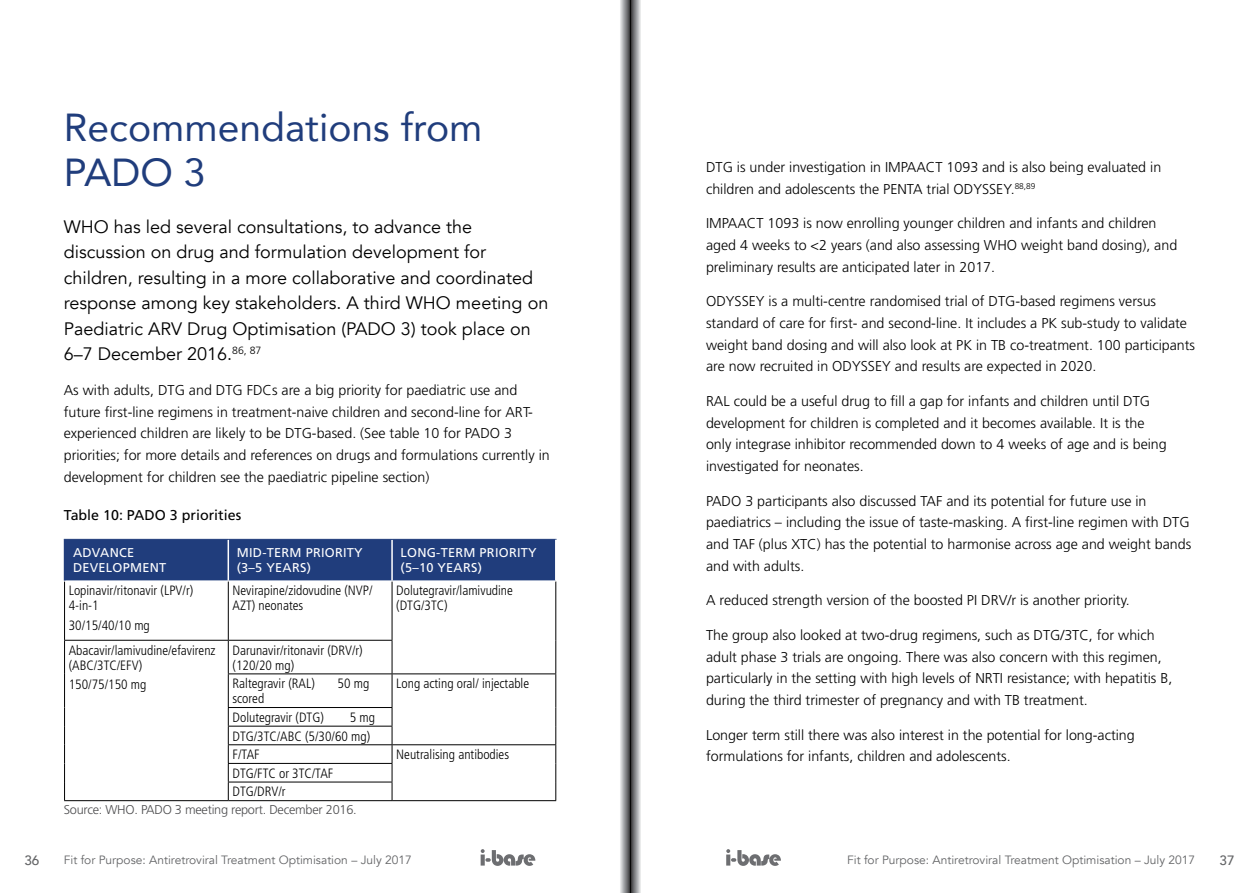
<style>
.page{position:relative;width:1259px;height:893px;background:#fff}
.page>*{position:absolute;margin:0;border:0;box-sizing:border-box;transform-origin:0 0}
.t1{font:39px/45px "Avenir";color:#203d7c}
.t2{font:18px/25.5px "Avenir";color:#000}
.t3{font:300 14.25px/21.8px "Frutiger LT Std";color:#000}
.t4{font:14.25px "Frutiger LT Std";color:#000}
.t5{font:300 condensed 13.5px/15px "Frutiger LT Std";color:#000}
.t6{font:500 13.5px "Avenir";color:#636466}
.t7{font:12.75px/15px "Frutiger LT Std";letter-spacing:.02em;color:#fff}
.t8{font:300 12.75px "Frutiger LT Std";letter-spacing:-.02em;color:#4d4d4f}
.t9{font:12px "Avenir";color:#636466}
</style>
<div class="page">
<div style="left:65px;top:540px;width:490px;height:40px;background:#203d7c"></div>
<hr style="left:227px;top:540px;width:2px;height:40px;background:#fff">
<hr style="left:391px;top:540px;width:2px;height:40px;background:#fff">
<hr style="left:228px;top:581px;width:1px;height:59px;background:#000">
<hr style="left:392px;top:581px;width:1px;height:59px;background:#000">
<hr style="left:64px;top:640px;width:164px;height:1px;background:#000">
<hr style="left:228px;top:640px;width:164px;height:1px;background:#000">
<hr style="left:228px;top:641px;width:1px;height:32px;background:#000">
<hr style="left:392px;top:641px;width:1px;height:32px;background:#000">
<hr style="left:228px;top:673px;width:164px;height:1px;background:#000">
<hr style="left:228px;top:674px;width:1px;height:33px;background:#000">
<hr style="left:392px;top:673px;width:164px;height:1px;background:#000">
<hr style="left:392px;top:674px;width:1px;height:33px;background:#000">
<hr style="left:228px;top:707px;width:164px;height:1px;background:#000">
<hr style="left:228px;top:726px;width:164px;height:1px;background:#000">
<hr style="left:228px;top:744px;width:164px;height:1px;background:#000">
<hr style="left:392px;top:744px;width:164px;height:1px;background:#000">
<hr style="left:228px;top:763px;width:164px;height:1px;background:#000">
<hr style="left:228px;top:782px;width:164px;height:1px;background:#000">
<svg style="left:228px;top:708px;width:1px;height:92px"></svg>
<svg style="left:392px;top:708px;width:1px;height:92px"></svg>
<hr style="left:64px;top:581px;width:1px;height:59px;background:#000">
<hr style="left:555px;top:581px;width:1px;height:59px;background:#000">
<hr style="left:64px;top:641px;width:1px;height:33px;background:#000">
<hr style="left:555px;top:640px;width:1px;height:33px;background:#000">
<hr style="left:64px;top:674px;width:1px;height:33px;background:#000">
<hr style="left:555px;top:674px;width:1px;height:33px;background:#000">
<svg style="left:64px;top:707px;width:1px;height:93px"></svg>
<svg style="left:555px;top:707px;width:1px;height:93px"></svg>
<hr style="left:64px;top:800px;width:164px;height:1px;background:#000">
<hr style="left:228px;top:800px;width:164px;height:1px;background:#000">
<hr style="left:392px;top:800px;width:164px;height:1px;background:#000">
<hr style="left:64px;top:539px;width:164px;height:1px;background:#203d7c">
<hr style="left:228px;top:539px;width:164px;height:1px;background:#203d7c">
<hr style="left:392px;top:539px;width:164px;height:1px;background:#203d7c">
<hr style="left:64px;top:540px;width:1px;height:40px;background:#203d7c">
<svg style="left:480px;top:849px;width:55px;height:17px"></svg>
<svg style="left:726px;top:849px;width:55px;height:17px"></svg>
<svg style="left:620px;top:0;width:21px;height:893px"></svg>
<h1 class="t1" style="left:64px;top:104px;width:420px">Recommendations from<br>PADO 3</h1>
<p class="t2" style="left:64px;top:214px;width:486px">WHO has led several consultations, to advance the discussion on drug and formulation development for children, resulting in a more collaborative and coordinated response among key stakeholders. A third WHO meeting on Paediatric ARV Drug Optimisation (PADO 3) took place on 6–7 December 2016.<sup>86,</sup> <sup>87</sup></p>
<p class="t3" style="left:64px;top:379px;width:487px">As with adults, DTG and DTG FDCs are a big priority for paediatric use and future first-line regimens in treatment-naive children and second-line for ART&shy;experienced children are likely to be DTG-based. (See table 10 for PADO 3 priorities; for more details and references on drugs and formulations currently in development for children see the paediatric pipeline section)</p>
<p class="t4" style="left:64px;top:507px;width:179px">Table 10: PADO 3 priorities</p>
<p class="t7" style="left:73px;top:546px;width:95px">ADVANCE<br>DEVELOPMENT</p>
<p class="t7" style="left:237px;top:546px;width:127px">MID-TERM PRIORITY (3–5 YEARS)</p>
<p class="t7" style="left:400px;top:546px;width:138px">LONG-TERM PRIORITY (5–10 YEARS)</p>
<p class="t5" style="left:69px;top:583px;width:126px">Lopinavir/ritonavir (LPV/r)<br>4-in-1</p>
<p class="t5" style="left:69px;top:618px;width:83px">30/15/40/10 mg</p>
<p class="t5" style="left:232px;top:583px;width:142px">Nevirapine/zidovudine (NVP/<br>AZT) neonates</p>
<p class="t5" style="left:396px;top:583px;width:118px">Dolutegravir/lamivudine (DTG/3TC)</p>
<p class="t5" style="left:69px;top:643px;width:148px">Abacavir/lamivudine/efavirenz (ABC/3TC/EFV)</p>
<p class="t5" style="left:69px;top:677px;width:79px">150/75/150 mg</p>
<p class="t5" style="left:232px;top:643px;width:132px">Darunavir/ritonavir (DRV/r) (120/20 mg)</p>
<p class="t5" style="left:232px;top:676px;width:84px">Raltegravir (RAL)</p>
<p class="t5" style="left:337px;top:676px;width:33px">50 mg</p>
<p class="t5" style="left:232px;top:691px;width:33px">scored</p>
<p class="t5" style="left:232px;top:710px;width:93px">Dolutegravir (DTG)</p>
<p class="t5" style="left:232px;top:708px;width:144px;line-height:18.6px;text-indent:117px">5 mg<br>DTG/3TC/ABC (5/30/60 mg)<br>F/TAF</p>
<p class="t5" style="left:232px;top:764px;width:102px;line-height:18.6px">DTG/FTC or 3TC/TAF<br>DTG/DRV/r</p>
<p class="t8" style="left:64px;top:803px;width:292px">Source: WHO. PADO 3 meeting report. December 2016.</p>
<p class="t5" style="left:396px;top:676px;width:134px">Long acting oral/ injectable</p>
<p class="t5" style="left:396px;top:747px;width:114px">Neutralising antibodies</p>
<p class="t3" style="left:706px;top:156px;width:457px">DTG is under investigation in IMPAACT 1093 and is also being evaluated in children and adolescents the PENTA trial ODYSSEY. <sup>88,89</sup></p>
<p class="t3" style="left:706px;top:213px;width:473px">IMPAACT 1093 is now enrolling younger children and infants and children aged 4 weeks to &lt;2 years (and also assessing WHO weight band dosing), and preliminary results are anticipated later in 2017.</p>
<p class="t3" style="left:706px;top:291px;width:490px">ODYSSEY is a multi-centre randomised trial of DTG-based regimens versus standard of care for first- and second-line. It includes a PK sub-study to validate weight band dosing and will also look at PK in TB co-treatment. 100 participants are now recruited in ODYSSEY and results are expected in 2020.</p>
<p class="t3" style="left:706px;top:390px;width:462px">RAL could be a useful drug to fill a gap for infants and children until DTG development for children is completed and it becomes available. It is the only integrase inhibitor recommended down to 4 weeks of age and is being investigated for neonates.</p>
<p class="t3" style="left:706px;top:490px;width:486px">PADO 3 participants also discussed TAF and its potential for future use in paediatrics – including the issue of taste-masking. A first-line regimen with DTG and TAF (plus XTC) has the potential to harmonise across age and weight bands and with adults.</p>
<p class="t3" style="left:706px;top:590px;width:422px">A reduced strength version of the boosted PI DRV/r is another priority.</p>
<p class="t3" style="left:706px;top:624px;width:468px">The group also looked at two-drug regimens, such as DTG/3TC, for which adult phase 3 trials are ongoing. There was also concern with this regimen, particularly in the setting with high levels of NRTI resistance; with hepatitis B, during the third trimester of pregnancy and with TB treatment.</p>
<p class="t3" style="left:706px;top:724px;width:430px">Longer term still there was also interest in the potential for long-acting formulations for infants, children and adolescents.</p>
<p class="t6" style="left:24px;top:849px;width:17px">36</p>
<p class="t9" style="left:64px;top:853px;width:349px">Fit for Purpose: Antiretroviral Treatment Optimisation – July 2017</p>
<p class="t9" style="left:847px;top:853px;width:349px">Fit for Purpose: Antiretroviral Treatment Optimisation – July 2017</p>
<p class="t6" style="left:1219px;top:849px;width:17px">37</p>
</div>
